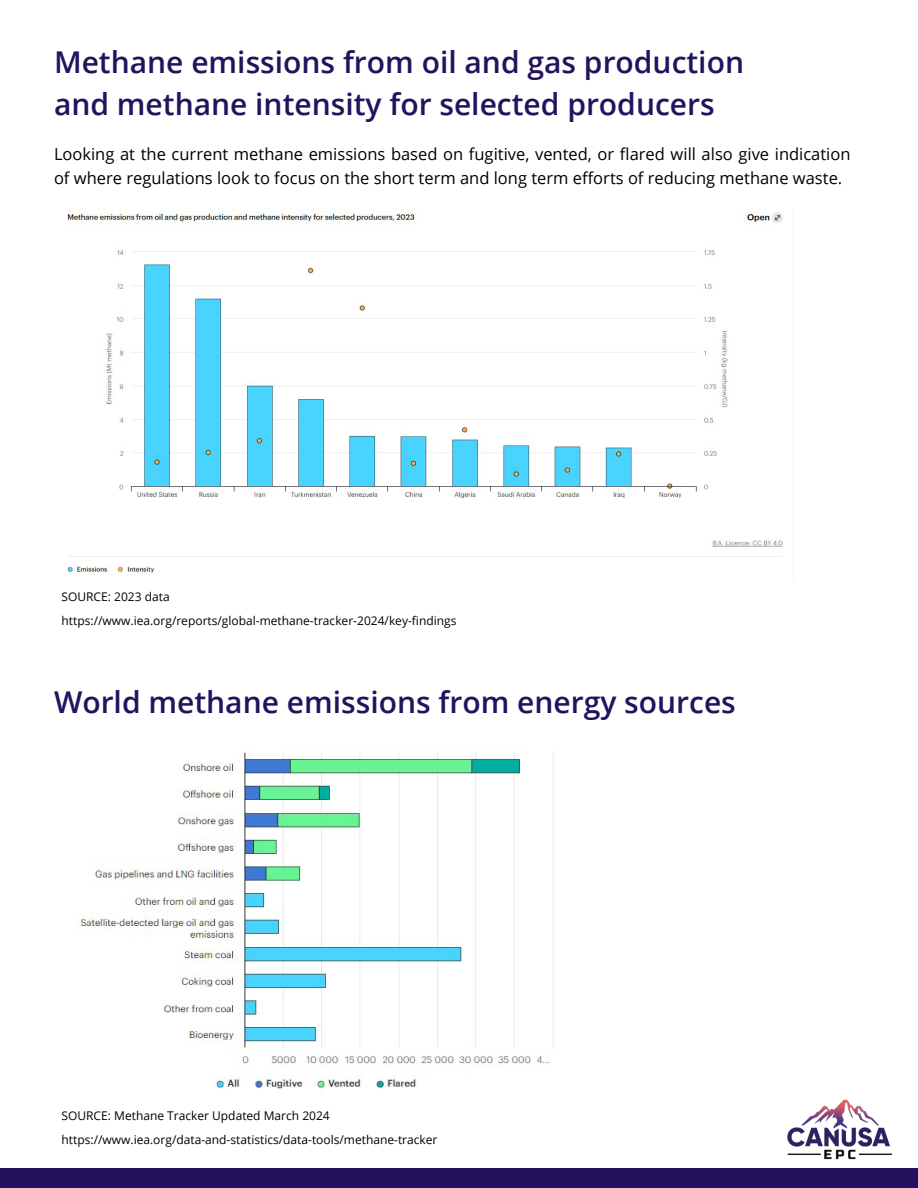
<style>
.page{position:relative;width:918px;height:1188px;background:#fff}
.page>*{position:absolute;margin:0;border:0;box-sizing:border-box;transform-origin:0 0}
.Paragraph_Style_16{font:600 30px/42px "Open Sans";color:#24125f}
.Paragraph_Style_11{font:16.5px/24px "Open Sans";color:#000}
.Paragraph_Style_12{font:12px "Open Sans";color:#000}
</style>
<div class="page">
<img style="left:787px;top:1099px;width:106px;height:61px">
<div style="left:0;top:1168px;width:918px;height:20px;background:#24125f"></div>
<img style="left:67px;top:208px;width:716px;height:367px">
<img style="left:77px;top:751px;width:477px;height:338px">
<p class="Paragraph_Style_16" style="left:54px;top:41px;width:692px">Methane emissions from oil and gas production and methane intensity for selected producers</p>
<p class="Paragraph_Style_11" style="left:54px;top:141px;width:798px">Looking at the current methane emissions based on fugitive, vented, or flared will also give indication of where regulations look to focus on the short term and long term efforts of reducing methane waste.</p>
<p class="Paragraph_Style_12" style="left:62px;top:589px;width:110px">SOURCE: 2023 data</p>
<p class="Paragraph_Style_12" style="left:62px;top:613px;width:396px">https://www.iea.org/reports/global-methane-tracker-2024/key-findings</p>
<p class="Paragraph_Style_16" style="left:54px;top:680px;width:683px">World methane emissions from energy sources</p>
<p class="Paragraph_Style_12" style="left:62px;top:1108px;width:270px">SOURCE: Methane Tracker Updated March 2024</p>
<p class="Paragraph_Style_12" style="left:62px;top:1132px;width:377px">https://www.iea.org/data-and-statistics/data-tools/methane-tracker</p>
</div>
